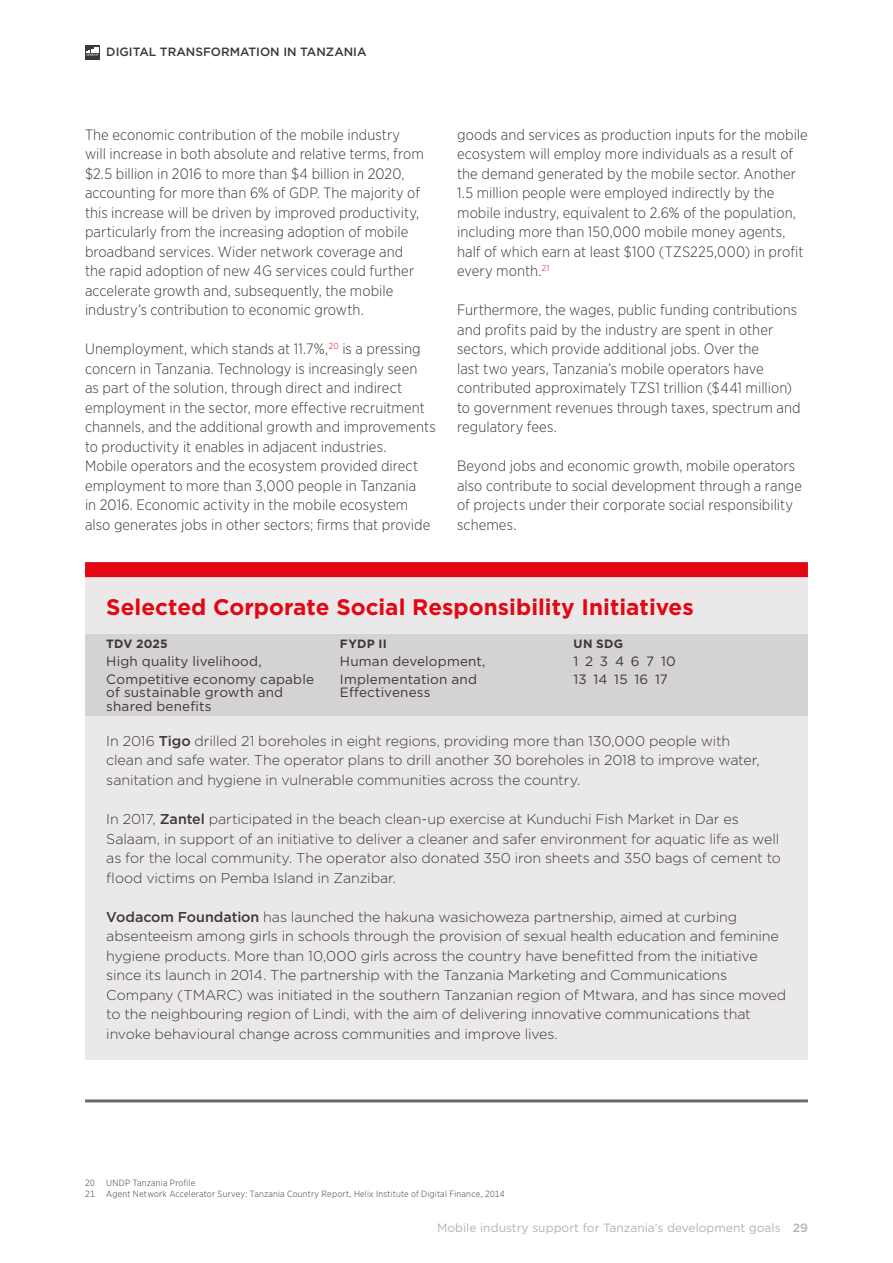
<style>
.page{position:relative;width:893px;height:1263px;background:#fff}
.page>*{position:absolute;margin:0;border:0;box-sizing:border-box;transform-origin:0 0}
.t1{font:700 22.5px "Gotham";color:#e30613}
.t2{font:300 15px/19.5px "Gotham Narrow";letter-spacing:.005em;color:#3c3835}
.t3{font:300 14.25px/19.5px "Gotham";letter-spacing:-.01em;color:#3c3835}
.t4{font:13.5px/17.7px "Gotham";letter-spacing:.015em;color:#3c3835}
.t5{font:12px "Gotham";color:#b3b2b2}
.t6{font:500 12px "Gotham";color:#3c3835}
.t7{font:700 12px "Gotham";letter-spacing:.02em;color:#3c3835}
.t8{font:300 9px "Gotham Narrow";letter-spacing:.02em;color:#3c3835}
.s1{font-weight:500}
</style>
<div class="page">
<svg style="left:85px;top:45px;width:15px;height:15px"></svg>
<svg style="left:86px;top:48px;width:13px;height:8px"></svg>
<hr style="left:85px;top:1099px;width:723px;height:3px;background:#6c6a68">
<div style="left:85px;top:576px;width:723px;height:484px;background:#eae8e9"></div>
<div style="left:85px;top:562px;width:723px;height:15px;background:#e30613"></div>
<div style="left:85px;top:634px;width:722px;height:82px;background:#d4d2d2"></div>
<p class="t6" style="left:106px;top:44px;width:262px">DIGITAL TRANSFORMATION IN TANZANIA</p>
<p class="t2" style="left:85px;top:124px;width:340px">The economic contribution of the mobile industry will increase in both absolute and relative terms, from $2.5 billion in 2016 to more than $4 billion in 2020, accounting for more than 6% of GDP. The majority of this increase will be driven by improved productivity, particularly from the increasing adoption of mobile broadband services. Wider network coverage and the rapid adoption of new 4G services could further accelerate growth and, subsequently, the mobile industry’s contribution to economic growth.</p>
<p class="t2" style="left:85px;top:339px;width:352px">Unemployment, which stands at 11.7%,<sup>20</sup> is a pressing concern in Tanzania. Technology is increasingly seen<br>as part of the solution, through direct and indirect employment in the sector, more effective recruitment channels, and the additional growth and improvements to productivity it enables in adjacent industries.<br>Mobile operators and the ecosystem provided direct employment to more than 3,000 people in Tanzania<br>in 2016. Economic activity in the mobile ecosystem also generates jobs in other sectors; firms that provide</p>
<p class="t2" style="left:457px;top:124px;width:352px">goods and services as production inputs for the mobile ecosystem will employ more individuals as a result of the demand generated by the mobile sector. Another 1.5 million people were employed indirectly by the mobile industry, equivalent to 2.6% of the population, including more than 150,000 mobile money agents, half of which earn at least $100 (TZS225,000) in profit every month.<sup>21</sup></p>
<p class="t2" style="left:457px;top:300px;width:345px">Furthermore, the wages, public funding contributions and profits paid by the industry are spent in other sectors, which provide additional jobs. Over the<br>last two years, Tanzania’s mobile operators have contributed approximately TZS1 trillion ($441 million) to government revenues through taxes, spectrum and regulatory fees.</p>
<p class="t2" style="left:457px;top:456px;width:346px">Beyond jobs and economic growth, mobile operators also contribute to social development through a range of projects under their corporate social responsibility schemes.</p>
<h1 class="t1" style="left:106px;top:592px;width:589px">Selected Corporate Social Responsibility Initiatives</h1>
<p class="t7" style="left:106px;top:636px;width:63px">TDV 2025</p>
<p class="t4" style="left:106px;top:652px;width:209px">High quality livelihood,<br>Competitive economy capable</p>
<p class="t4" style="left:106px;top:685px;width:178px;line-height:13.5px">of sustainable growth and shared benefits</p>
<p class="t7" style="left:340px;top:636px;width:48px">FYDP II</p>
<p class="t4" style="left:340px;top:652px;width:147px">Human development,<br>Implementation and</p>
<p class="t4" style="left:340px;top:683px;width:92px">Effectiveness</p>
<p class="t7" style="left:574px;top:636px;width:51px">UN SDG</p>
<p class="t4" style="left:574px;top:652px;width:104px">1 2 3 4 6 7 10<br>13 14 15 16 17</p>
<p class="t3" style="left:106px;top:731px;width:655px">In 2016 <span class="s1">Tigo</span> drilled 21 boreholes in eight regions, providing more than 130,000 people with clean and safe water. The operator plans to drill another 30 boreholes in 2018 to improve water, sanitation and hygiene in vulnerable communities across the country.</p>
<p class="t3" style="left:106px;top:809px;width:676px">In 2017, <span class="s1">Zantel</span> participated in the beach clean-up exercise at Kunduchi Fish Market in Dar es Salaam, in support of an initiative to deliver a cleaner and safer environment for aquatic life as well as for the local community. The operator also donated 350 iron sheets and 350 bags of cement to flood victims on Pemba Island in Zanzibar.</p>
<p class="t3" style="left:106px;top:907px;width:681px"><span class="s1">Vodacom Foundation</span> has launched the hakuna wasichoweza partnership, aimed at curbing absenteeism among girls in schools through the provision of sexual health education and feminine hygiene products. More than 10,000 girls across the country have benefitted from the initiative since its launch in 2014. The partnership with the Tanzania Marketing and Communications Company (TMARC) was initiated in the southern Tanzanian region of Mtwara, and has since moved to the neighbouring region of Lindi, with the aim of delivering innovative communications that invoke behavioural change across communities and improve lives.</p>
<p class="t8" style="left:85px;top:1177px;width:11px">20</p>
<p class="t8" style="left:106px;top:1177px;width:91px">UNDP Tanzania Profile</p>
<p class="t8" style="left:85px;top:1188px;width:11px">21</p>
<p class="t8" style="left:106px;top:1188px;width:400px">Agent Network Accelerator Survey: Tanzania Country Report, Helix Institute of Digital Finance, 2014</p>
<p class="t5" style="left:437px;top:1220px;width:372px">Mobile industry support for Tanzania’s development goals <span class="s1">29</span></p>
</div>
